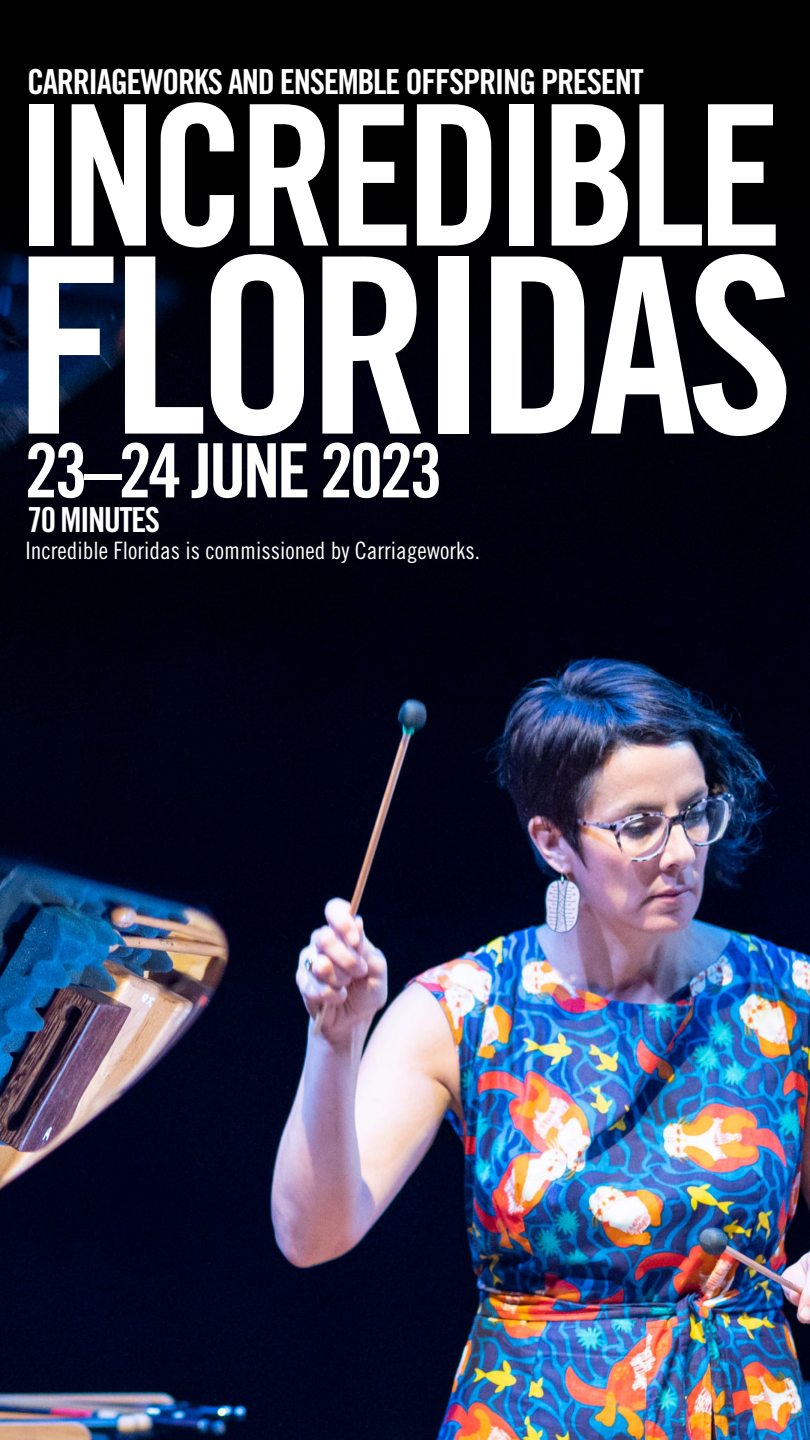
<style>
.page{position:relative;width:810px;height:1440px;background:#fff}
.page>*{position:absolute;margin:0;border:0;box-sizing:border-box;transform-origin:0 0}
.t1{font:245.25px "Trade Gothic LT Std Bd Cn 20";letter-spacing:-.045em;color:#fff}
.t2{font:195.75px "Trade Gothic LT Std Bd Cn 20";letter-spacing:-.045em;color:#fff}
.t3{font:75px "Trade Gothic LT Std Bd Cn 20";letter-spacing:-.045em;color:#fff}
.t4{font:34.5px "Trade Gothic LT Std Bd Cn 20";letter-spacing:-.04em;color:#fff}
.Main_Body_Copy{font:24px "Trade Gothic LT Std Cn 18";color:#fff}
</style>
<div class="page">
<img style="left:0;top:0;width:810px;height:1440px">
<p class="t4" style="left:27px;top:61px;width:618px">CARRIAGEWORKS AND ENSEMBLE OFFSPRING PRESENT</p>
<p class="t2" style="left:14px;top:57px;width:770px">INCREDIBLE</p>
<p class="t1" style="left:14px;top:197px;width:782px">FLORIDAS</p>
<p class="t3" style="left:25px;top:425px;width:420px">23–24 JUNE 2023</p>
<p class="t4" style="left:27px;top:499px;width:135px">70 MINUTES</p>
<p class="Main_Body_Copy" style="left:26px;top:537px;width:456px">Incredible Floridas is commissioned by Carriageworks.</p>
</div>
